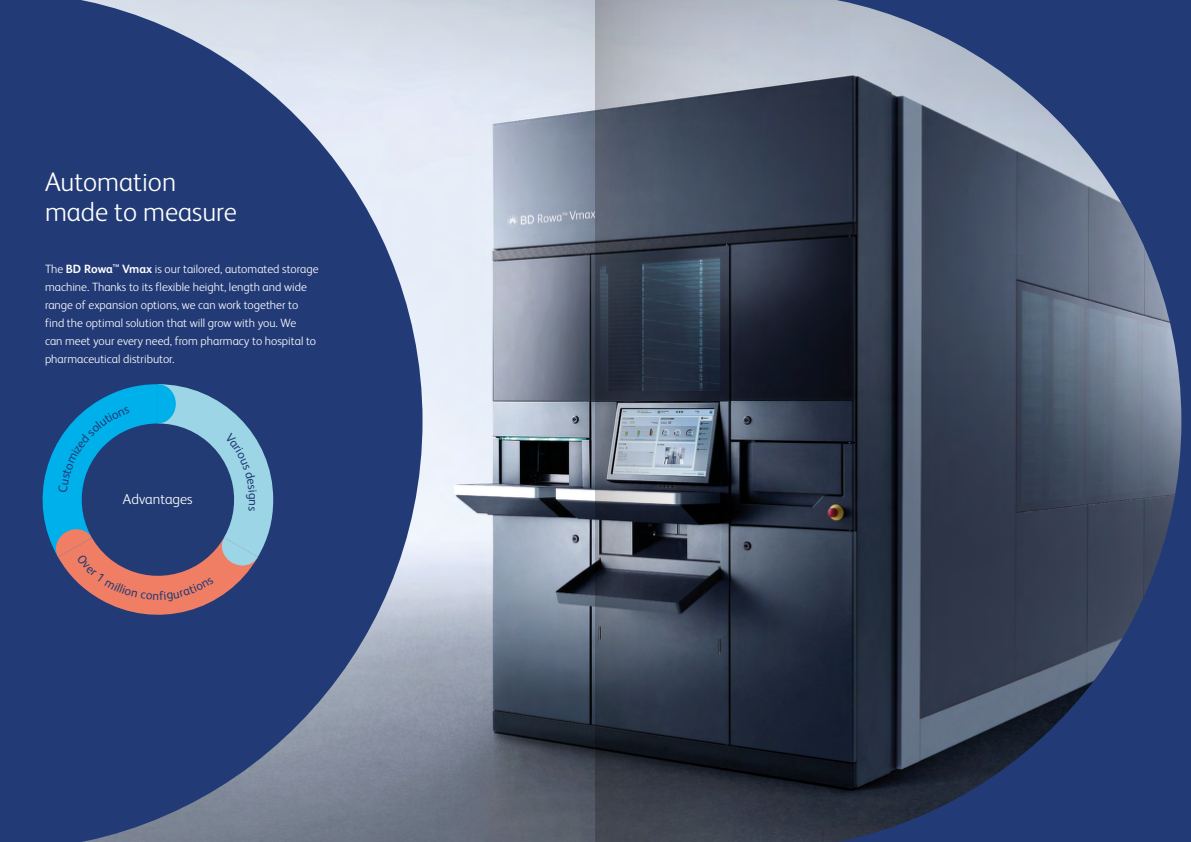
<style>
.page{position:relative;width:1191px;height:842px;background:#fff}
.page>*{position:absolute;margin:0;border:0;box-sizing:border-box;transform-origin:0 0}
.Subhead_3{font:300 27px/30px "FS Albert Pro";color:#fff}
.t1{font:300 14.5px "FS Albert Pro";color:#fff}
.Introductory_Text{font:300 12px/18px "FS Albert Pro";color:#fff}
.Introductory_Text-2{font:700 12px "FS Albert Pro";letter-spacing:-.01em;color:#fff}
.Introductory_Text-3{font:700 4.3px "FS Albert Pro";color:#fff}
.s1{font-weight:300}
.s2{font-weight:700}
</style>
<div class="page">
<img style="left:422px;top:0;width:174px;height:842px">
<svg style="left:0;top:0;width:422px;height:842px;background:#45598a"></svg>
<img style="left:596px;top:0;width:595px;height:842px">
<svg style="left:35px;top:384px;width:238px;height:239px;background:#496892"></svg>
<p class="Subhead_3" style="left:45px;top:165px;width:193px">Automation made to measure</p>
<p class="Introductory_Text-2" style="left:45px;top:260px;width:69px"><span class="s1">The</span> BD Rowa</p>
<p class="Introductory_Text-3" style="left:113px;top:262px;width:8px">TM</p>
<p class="Introductory_Text" style="left:45px;top:259px;width:275px;text-indent:77px"><span class="s2">Vmax</span> is our tailored, automated storage machine. Thanks to its flexible height, length and wide range of expansion options, we can work together to find the optimal solution that will grow with you. We<br>can meet your every need, from pharmacy to hospital to pharmaceutical distributor.</p>
<p class="t1" style="left:123px;top:489px;width:71px">Advantages</p>
</div>
